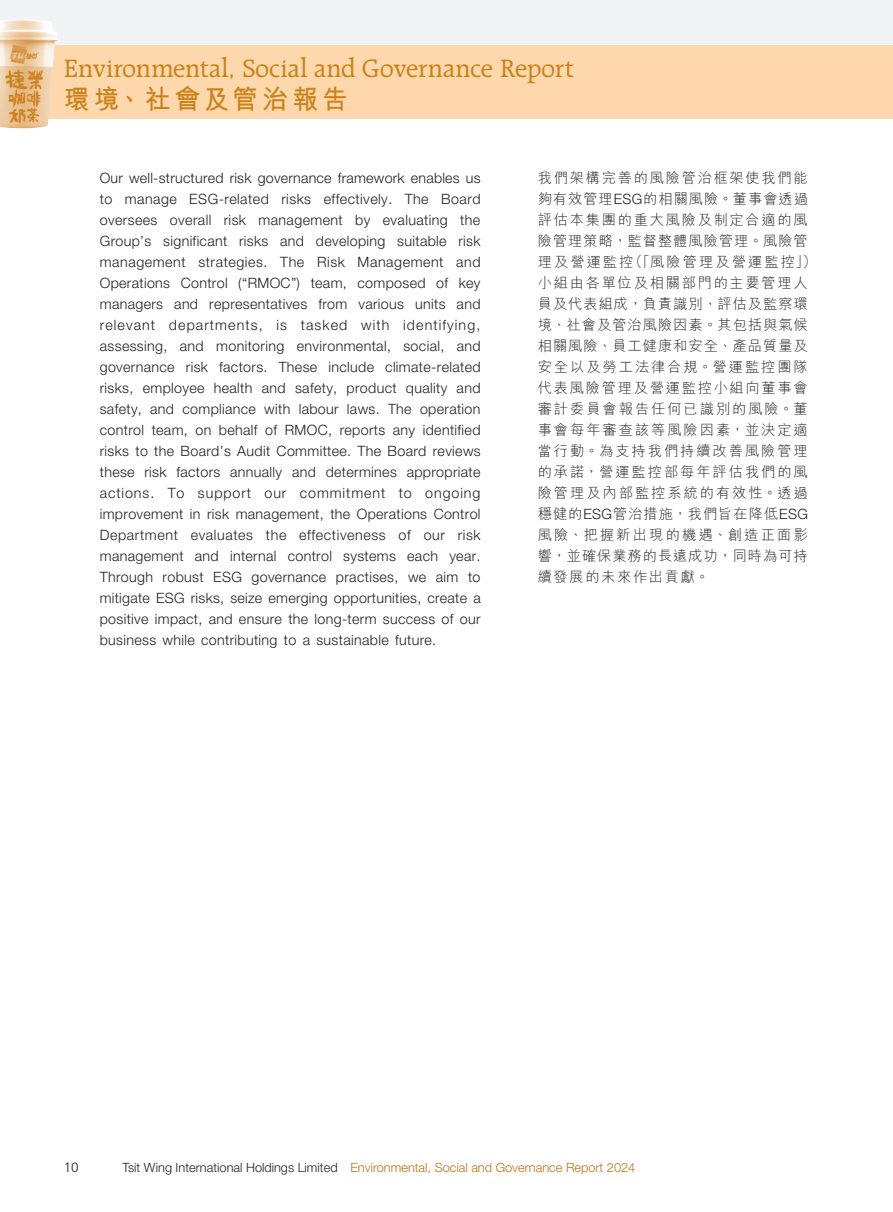
<style>
.page{position:relative;width:893px;height:1212px;background:#fff}
.page>*{position:absolute;margin:0;border:0;box-sizing:border-box;transform-origin:0 0}
.t1{font:27px "Raleigh LT Std";letter-spacing:.005em;color:#cc8119}
.t2{font:700 27px "M Hei HK";letter-spacing:.165em;color:#cc8119;scale:.95 1}
._01_Body_Text{font:300 14.25px/21px "Helvetica Neue LT Std";letter-spacing:.025em;color:#231f20;text-align:justify}
._01_Body_Text-2{font:300 14.25px/21px "M Hei HK";letter-spacing:.12em;color:#231f20}
.t3{font:300 13.5px "Frutiger LT Std";color:#231f20}
.t4{font:300 12.75px "Helvetica Neue LT Std";color:#b87514}
.s1{font-family:"Helvetica Neue LT Std"}
.s2{color:#231f20}
</style>
<div class="page">
<div style="left:0;top:0;width:893px;height:119px;background:#fdd8ac"></div>
<div style="left:0;top:0;width:893px;height:45px;background:#f2f3f4"></div>
<img style="left:0;top:20px;width:58px;height:108px">
<h1 class="t1" style="left:64px;top:53px;width:512px">Environmental, Social and Governance Report</h1>
<h1 class="t2" style="left:64px;top:80px;width:300px">環境、社會及管治報告</h1>
<p class="_01_Body_Text" style="left:100px;top:167px;width:382px">Our well-structured risk governance framework enables us to manage ESG-related risks effectively. The Board oversees overall risk management by evaluating the Group’s significant risks and developing suitable risk management strategies. The Risk Management and Operations Control (“RMOC”) team, composed of key managers and representatives from various units and relevant departments, is tasked with identifying, assessing, and monitoring environmental, social, and governance risk factors. These include climate-related risks, employee health and safety, product quality and safety, and compliance with labour laws. The operation control team, on behalf of RMOC, reports any identified risks to the Board’s Audit Committee. The Board reviews these risk factors annually and determines appropriate actions. To support our commitment to ongoing improvement in risk management, the Operations Control Department evaluates the effectiveness of our risk management and internal control systems each year.<br>Through robust ESG governance practises, we aim to mitigate ESG risks, seize emerging opportunities, create a positive impact, and ensure the long-term success of our business while contributing to a sustainable future.</p>
<p class="_01_Body_Text-2" style="left:538px;top:167px;width:280px">我們架構完善的風險管治框架使我們能夠有效管理<span class="s1">ESG</span>的相關風險。董事會透過評估本集團的重大風險及制定合適的風險管理策略，監督整體風險管理。風險管理及營運監控（「風險管理及營運監控」）小組由各單位及相關部門的主要管理人員及代表組成，負責識別、評估及監察環境、社會及管治風險因素。其包括與氣候相關風險、員工健康和安全、產品質量及安全以及勞工法律合規。營運監控團隊代表風險管理及營運監控小組向董事會審計委員會報告任何已識別的風險。董事會每年審查該等風險因素，並決定適當行動。為支持我們持續改善風險管理的承諾，營運監控部每年評估我們的風險管理及內部監控系統的有效性。透過穩健的<span class="s1">ESG</span>管治措施，我們旨在降低<span class="s1">ESG</span>風險、把握新出現的機遇、創造正面影響，並確保業務的長遠成功，同時為可持續發展的未來作出貢獻。</p>
<p class="t3" style="left:64px;top:1159px;width:17px">10</p>
<p class="t4" style="left:122px;top:1160px;width:514px"><span class="s2">Tsit Wing International Holdings Limited</span> Environmental, Social and Governance Report 2024</p>
</div>
